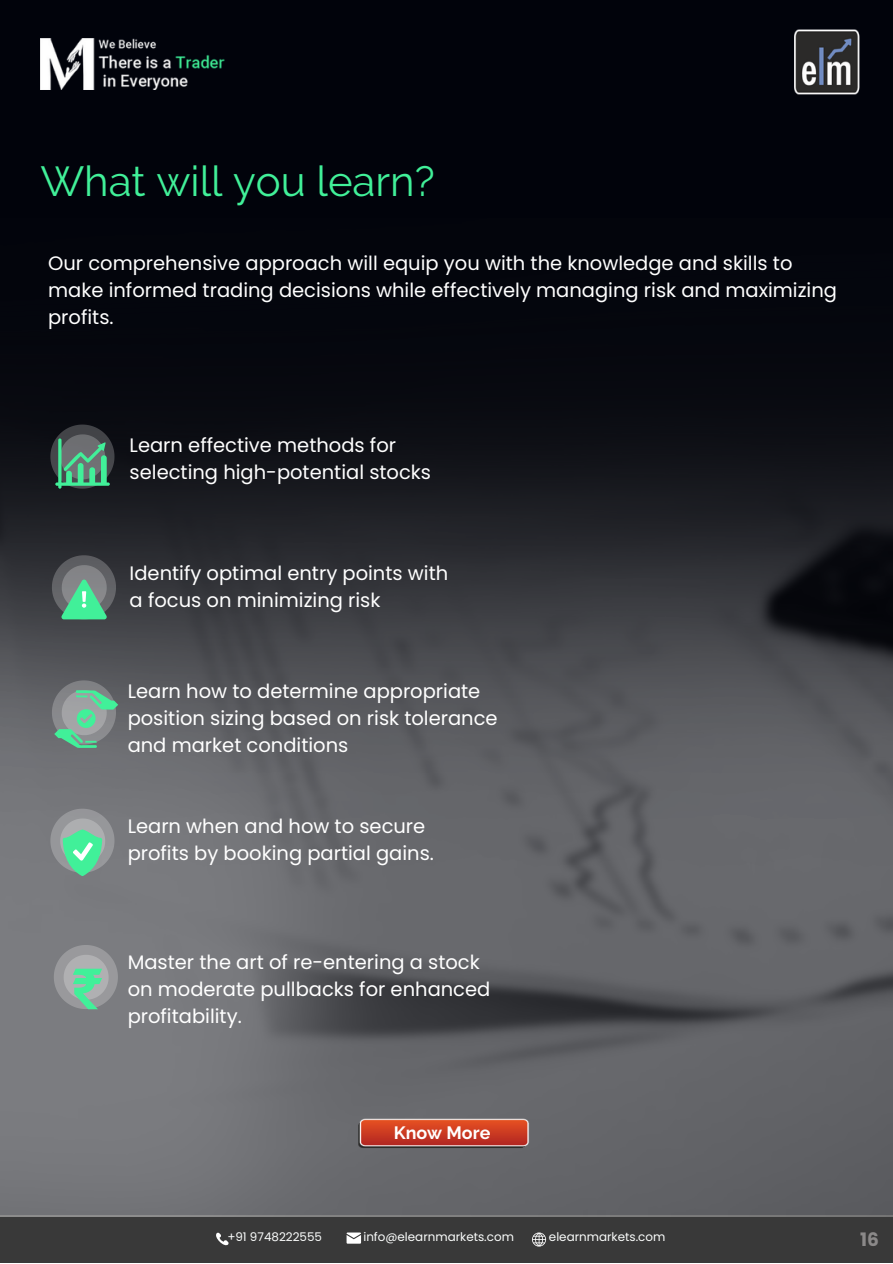
<style>
.page{position:relative;width:893px;height:1264px;background:#fff}
.page>*{position:absolute;margin:0;border:0;box-sizing:border-box;transform-origin:0 0}
.t1{font:42px "Raleway";color:#41f099}
.t2{font:19.5px/27px "Poppins";color:#fff}
.t3{font:700 18.6px "Poppins";color:#8b8989}
.t4{font:700 17.85px "Raleway";color:#fff}
.t5{font:11.85px "Poppins";color:#fbfdfc}
</style>
<div class="page">
<div style="left:0;top:0;width:892px;height:1262px;background:#01030b"></div>
<div style="left:0;top:1215px;width:892px;height:47px;background:#393939"></div>
<svg style="left:346px;top:1232px;width:15px;height:11px"></svg>
<svg style="left:532px;top:1232px;width:14px;height:14px"></svg>
<svg style="left:216px;top:1232px;width:13px;height:14px"></svg>
<img style="left:0;top:421px;width:892px;height:795px">
<img style="left:40px;top:39px;width:185px;height:50px">
<img style="left:794px;top:29px;width:66px;height:66px">
<img style="left:332px;top:1098px;width:220px;height:74px">
<svg style="left:50px;top:424px;width:64px;height:64px;background:#456e5e"></svg>
<svg style="left:52px;top:555px;width:64px;height:64px;background:#5c8574"></svg>
<svg style="left:52px;top:680px;width:66px;height:67px;background:#779a8c"></svg>
<svg style="left:50px;top:808px;width:64px;height:68px;background:#7eac98"></svg>
<svg style="left:54px;top:945px;width:64px;height:64px;background:#8ba69b"></svg>
<p class="t1" style="left:40px;top:156px;width:396px">What will you learn?</p>
<p class="t2" style="left:48px;top:250px;width:790px">Our comprehensive approach will equip you with the knowledge and skills to make informed trading decisions while effectively managing risk and maximizing profits.</p>
<p class="t2" style="left:130px;top:431px;width:303px">Learn effective methods for selecting high-potential stocks</p>
<p class="t2" style="left:130px;top:559px;width:320px">Identify optimal entry points with a focus on minimizing risk</p>
<p class="t2" style="left:128px;top:677px;width:371px">Learn how to determine appropriate position sizing based on risk tolerance and market conditions</p>
<p class="t2" style="left:128px;top:812px;width:308px">Learn when and how to secure profits by booking partial gains.</p>
<p class="t2" style="left:128px;top:948px;width:364px">Master the art of re-entering a stock on moderate pullbacks for enhanced profitability.</p>
<p class="t4" style="left:394px;top:1121px;width:98px">Know More</p>
<p class="t5" style="left:227px;top:1228px;width:96px">+91 9748222555</p>
<p class="t5" style="left:363px;top:1228px;width:152px">info@elearnmarkets.com</p>
<p class="t5" style="left:549px;top:1228px;width:118px">elearnmarkets.com</p>
<p class="t3" style="left:860px;top:1226px;width:20px">16</p>
</div>
